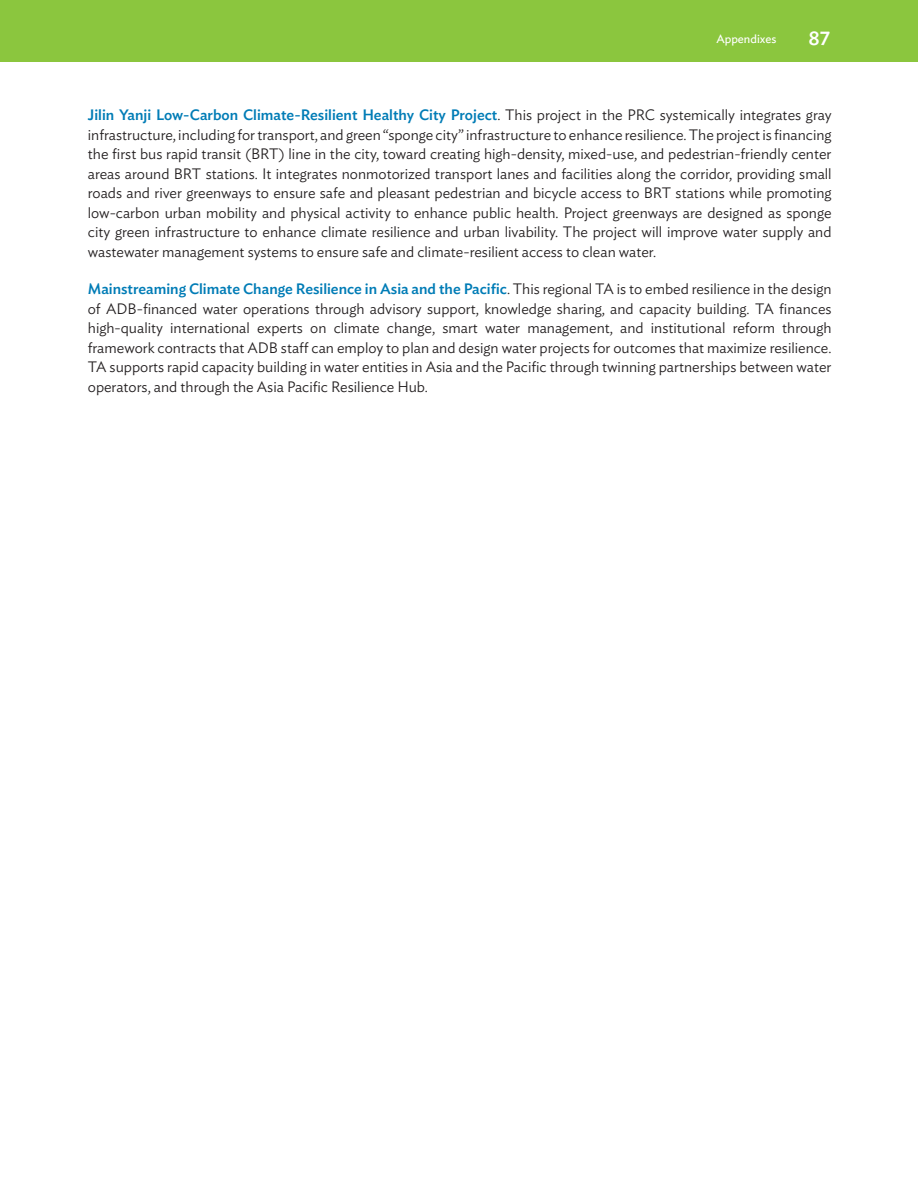
<style>
.page{position:relative;width:918px;height:1188px;background:#fff}
.page>*{position:absolute;margin:0;border:0;box-sizing:border-box;transform-origin:0 0}
.t1{font:500 19.5px "Ideal Sans";color:#fff}
.t2{font:300 15px/19.5px "Ideal Sans";color:#231f20;text-align:justify}
.t3{font:12px "Ideal Sans";color:#fff}
.s1{font-weight:500;color:#007cb6}
</style>
<div class="page">
<div style="left:0;top:0;width:918px;height:62px;background:#8bc63e"></div>
<p class="t3" style="left:716px;top:29px;width:62px">Appendixes</p>
<h1 class="t1" style="left:809px;top:23px;width:23px">87</h1>
<p class="t2" style="left:88px;top:104px;width:745px"><span class="s1">Jilin Yanji Low-Carbon Climate-Resilient Healthy City Project</span>. This project in the PRC systemically integrates gray infrastructure, including for transport, and green “sponge city” infrastructure to enhance resilience. The project is financing the first bus rapid transit (BRT) line in the city, toward creating high-density, mixed-use, and pedestrian-friendly center areas around BRT stations. It integrates nonmotorized transport lanes and facilities along the corridor, providing small roads and river greenways to ensure safe and pleasant pedestrian and bicycle access to BRT stations while promoting low-carbon urban mobility and physical activity to enhance public health. Project greenways are designed as sponge city green infrastructure to enhance climate resilience and urban livability. The project will improve water supply and wastewater management systems to ensure safe and climate-resilient access to clean water.</p>
<p class="t2" style="left:88px;top:278px;width:745px"><span class="s1">Mainstreaming Climate Change Resilience in Asia and the Pacific</span>. This regional TA is to embed resilience in the design of ADB-financed water operations through advisory support, knowledge sharing, and capacity building. TA finances high-quality international experts on climate change, smart water management, and institutional reform through framework contracts that ADB staff can employ to plan and design water projects for outcomes that maximize resilience.<br>TA supports rapid capacity building in water entities in Asia and the Pacific through twinning partnerships between water operators, and through the Asia Pacific Resilience Hub.</p>
</div>
